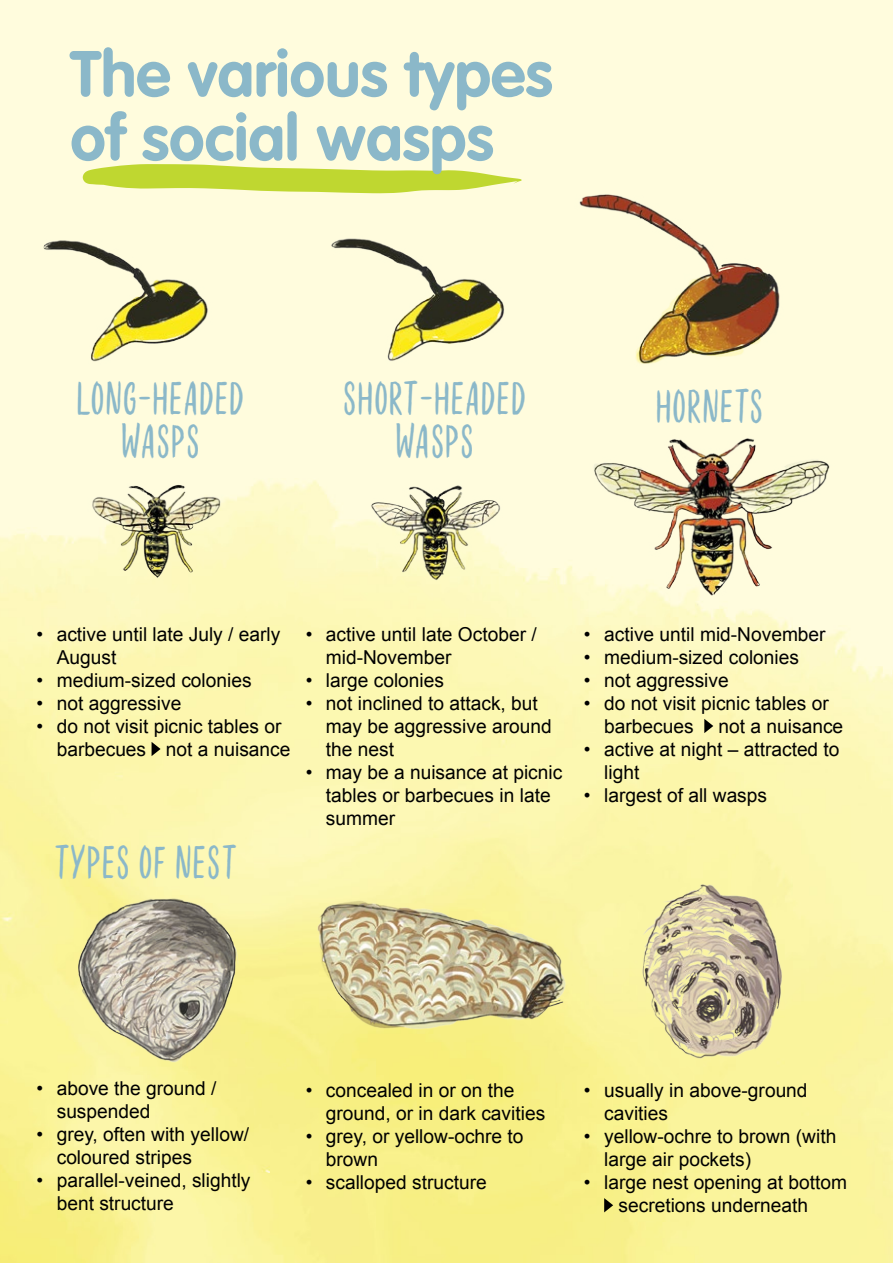
<style>
.page{position:relative;width:893px;height:1263px;background:#fff}
.page>*{position:absolute;margin:0;border:0;box-sizing:border-box;transform-origin:0 0}
.t1{font:700 63.9px/63.9px "VAG Rounded Std";color:#8bb8c9}
.t2{font:43.8px/42.6px "Blooms Hand";color:#8bb8c9;text-align:center}
.t3{font:19.2px/23px "Arial";color:#000}
</style>
<div class="page">
<img style="left:0;top:0;width:893px;height:1263px">
<svg style="left:704px;top:719px;width:9px;height:14px"></svg>
<svg style="left:152px;top:742px;width:9px;height:14px"></svg>
<svg style="left:604px;top:1198px;width:9px;height:14px"></svg>
<img style="left:47px;top:892px;width:221px;height:179px">
<svg style="left:82px;top:164px;width:440px;height:29px;background:#d1e163"></svg>
<img style="left:44px;top:219px;width:177px;height:161px">
<img style="left:323px;top:219px;width:186px;height:161px">
<img style="left:567px;top:190px;width:229px;height:194px">
<img style="left:641px;top:871px;width:141px;height:200px">
<img style="left:304px;top:892px;width:269px;height:144px">
<img style="left:589px;top:434px;width:250px;height:184px">
<img style="left:364px;top:449px;width:152px;height:159px">
<img style="left:74px;top:443px;width:155px;height:167px">
<h1 class="t1" style="left:70px;top:44px;width:484px">The various types of social wasps</h1>
<h2 class="t2" style="left:76px;top:377px;width:170px">LONG-HEADED<br>WASPS</h2>
<h2 class="t2" style="left:343px;top:377px;width:185px">SHORT-HEADED<br>WASPS</h2>
<h2 class="t2" style="left:655px;top:384px;width:110px">HORNETS</h2>
<p class="t3" style="left:57px;top:623px;width:225px;text-indent:-20px">• active until late July / early<br>August</p>
<p class="t3" style="left:37px;top:669px;width:217px">• medium-sized colonies</p>
<p class="t3" style="left:37px;top:692px;width:146px">• not aggressive</p>
<p class="t3" style="left:57px;top:715px;width:235px;text-indent:-20px">• do not visit picnic tables or barbecues not a nuisance</p>
<h2 class="t2" style="left:54px;top:840px;width:185px">TYPES OF NEST</h2>
<p class="t3" style="left:326px;top:623px;width:212px;text-indent:-20px">• active until late October / mid-November</p>
<p class="t3" style="left:306px;top:669px;width:140px">• large colonies</p>
<p class="t3" style="left:326px;top:692px;width:227px;text-indent:-20px">• not inclined to attack, but may be aggressive around the nest</p>
<p class="t3" style="left:326px;top:761px;width:238px;text-indent:-20px">• may be a nuisance at picnic tables or barbecues in late summer</p>
<p class="t3" style="left:584px;top:623px;width:243px">• active until mid-November</p>
<p class="t3" style="left:584px;top:646px;width:217px">• medium-sized colonies</p>
<p class="t3" style="left:584px;top:669px;width:146px">• not aggressive</p>
<p class="t3" style="left:604px;top:692px;width:226px;text-indent:-20px">• do not visit picnic tables or barbecues</p>
<p class="t3" style="left:719px;top:715px;width:126px">not a nuisance</p>
<p class="t3" style="left:604px;top:738px;width:237px;text-indent:-20px">• active at night – attracted to light</p>
<p class="t3" style="left:584px;top:784px;width:185px">• largest of all wasps</p>
<p class="t3" style="left:57px;top:1077px;width:161px;text-indent:-20px">• above the ground / suspended</p>
<p class="t3" style="left:57px;top:1123px;width:194px;text-indent:-20px">• grey, often with yellow/ coloured stripes</p>
<p class="t3" style="left:57px;top:1169px;width:195px;text-indent:-20px">• parallel-veined, slightly bent structure</p>
<p class="t3" style="left:326px;top:1079px;width:221px;text-indent:-20px">• concealed in or on the ground, or in dark cavities</p>
<p class="t3" style="left:326px;top:1125px;width:199px;text-indent:-20px">• grey, or yellow-ochre to brown</p>
<p class="t3" style="left:306px;top:1171px;width:183px">• scalloped structure</p>
<p class="t3" style="left:604px;top:1079px;width:205px;text-indent:-20px">• usually in above-ground cavities</p>
<p class="t3" style="left:604px;top:1125px;width:234px;text-indent:-20px">• yellow-ochre to brown (with large air pockets)</p>
<p class="t3" style="left:584px;top:1171px;width:265px;text-align:center">• large nest opening at bottom secretions underneath</p>
</div>
